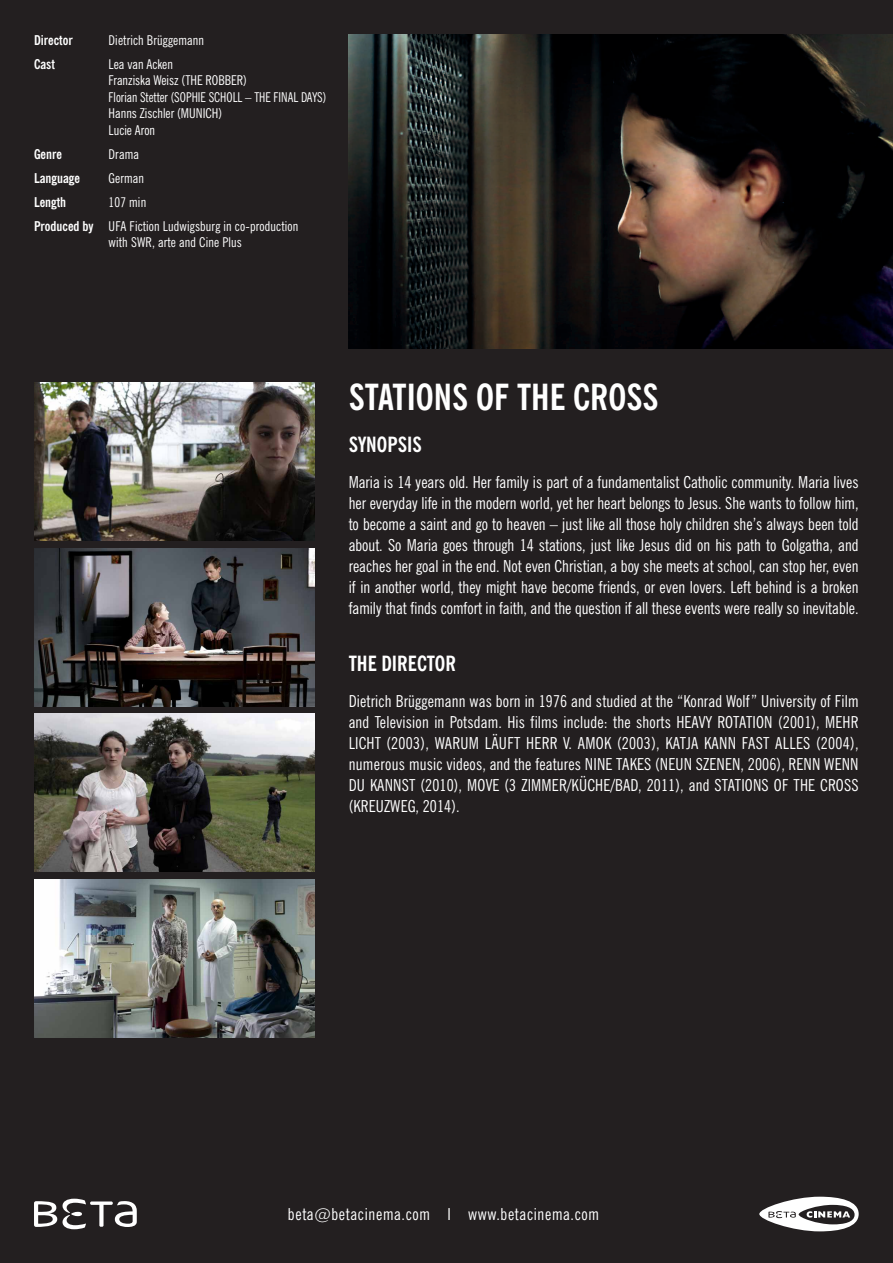
<style>
.page{position:relative;width:893px;height:1263px;background:#231f20}
.page>*{position:absolute;margin:0;border:0;box-sizing:border-box;transform-origin:0 0}
.t1{font:700 condensed 36px "News Gothic BT";color:#fff}
.t2{font:700 condensed 21px "News Gothic BT";color:#fff}
.t3{font:condensed 16.5px/21px "News Gothic BT";letter-spacing:.01em;color:#fff;text-align:justify}
.t4{font:condensed 16.5px "News Gothic BT";letter-spacing:.04em;color:#fff}
.t5{font:condensed 13.5px "News Gothic BT";color:#fff}
.t6{font:700 condensed 13.5px "News Gothic BT";color:#fff}
.t7{font:condensed 13.5px "News Gothic BT";color:#fff;scale:.95 1}
</style>
<div class="page">
<img style="left:349px;top:34px;width:544px;height:315px">
<img style="left:34px;top:548px;width:281px;height:158px">
<img style="left:34px;top:879px;width:281px;height:158px">
<img style="left:34px;top:383px;width:281px;height:158px">
<img style="left:34px;top:714px;width:281px;height:158px">
<svg style="left:34px;top:1201px;width:23px;height:26px"></svg>
<svg style="left:63px;top:1199px;width:74px;height:30px"></svg>
<svg style="left:759px;top:1197px;width:100px;height:34px"></svg>
<p class="t6" style="left:34px;top:32px;width:40px">Director</p>
<p class="t6" style="left:34px;top:56px;width:22px">Cast</p>
<p class="t6" style="left:34px;top:146px;width:30px">Genre</p>
<p class="t6" style="left:34px;top:170px;width:47px">Language</p>
<p class="t6" style="left:34px;top:194px;width:34px">Length</p>
<p class="t6" style="left:34px;top:218px;width:61px">Produced by</p>
<p class="t5" style="left:109px;top:32px;width:97px">Dietrich Brüggemann</p>
<p class="t5" style="left:109px;top:56px;width:66px">Lea van Acken</p>
<p class="t5" style="left:109px;top:72px;width:140px">Franziska Weisz (THE ROBBER)</p>
<p class="t7" style="left:109px;top:89px;width:231px">Florian Stetter (SOPHIE SCHOLL – THE FINAL DAYS)</p>
<p class="t5" style="left:109px;top:105px;width:115px">Hanns Zischler (MUNICH)</p>
<p class="t5" style="left:109px;top:122px;width:48px">Lucie Aron</p>
<p class="t5" style="left:109px;top:146px;width:32px">Drama</p>
<p class="t5" style="left:109px;top:170px;width:37px">German</p>
<p class="t5" style="left:109px;top:194px;width:39px">107 min</p>
<p class="t5" style="left:109px;top:218px;width:191px">UFA Fiction Ludwigsburg in co-production</p>
<p class="t5" style="left:109px;top:234px;width:135px">with SWR, arte and Cine Plus</p>
<p class="t1" style="left:349px;top:375px;width:312px">STATIONS OF THE CROSS</p>
<p class="t2" style="left:349px;top:431px;width:75px">SYNOPSIS</p>
<p class="t3" style="left:349px;top:471px;width:511px">Maria is 14 years old. Her family is part of a fundamentalist Catholic community. Maria lives her everyday life in the modern world, yet her heart belongs to Jesus. She wants to follow him, to become a saint and go to heaven – just like all those holy children she’s always been told about. So Maria goes through 14 stations, just like Jesus did on his path to Golgatha, and reaches her goal in the end. Not even Christian, a boy she meets at school, can stop her, even if in another world, they might have become friends, or even lovers. Left behind is a broken family that finds comfort in faith, and the question if all these events were really so inevitable.</p>
<p class="t2" style="left:349px;top:650px;width:109px">THE DIRECTOR</p>
<p class="t3" style="left:349px;top:690px;width:511px">Dietrich Brüggemann was born in 1976 and studied at the “Konrad Wolf” University of Film and Television in Potsdam. His films include: the shorts HEAVY ROTATION (2001), MEHR LICHT (2003), WARUM LÄUFT HERR V. AMOK (2003), KATJA KANN FAST ALLES (2004), numerous music videos, and the features NINE TAKES (NEUN SZENEN, 2006), RENN WENN DU KANNST (2010), MOVE (3 ZIMMER/KÜCHE/BAD, 2011), and STATIONS OF THE CROSS (KREUZWEG, 2014).</p>
<p class="t4" style="left:288px;top:1204px;width:313px">beta@betacinema.com I www.betacinema.com</p>
</div>
